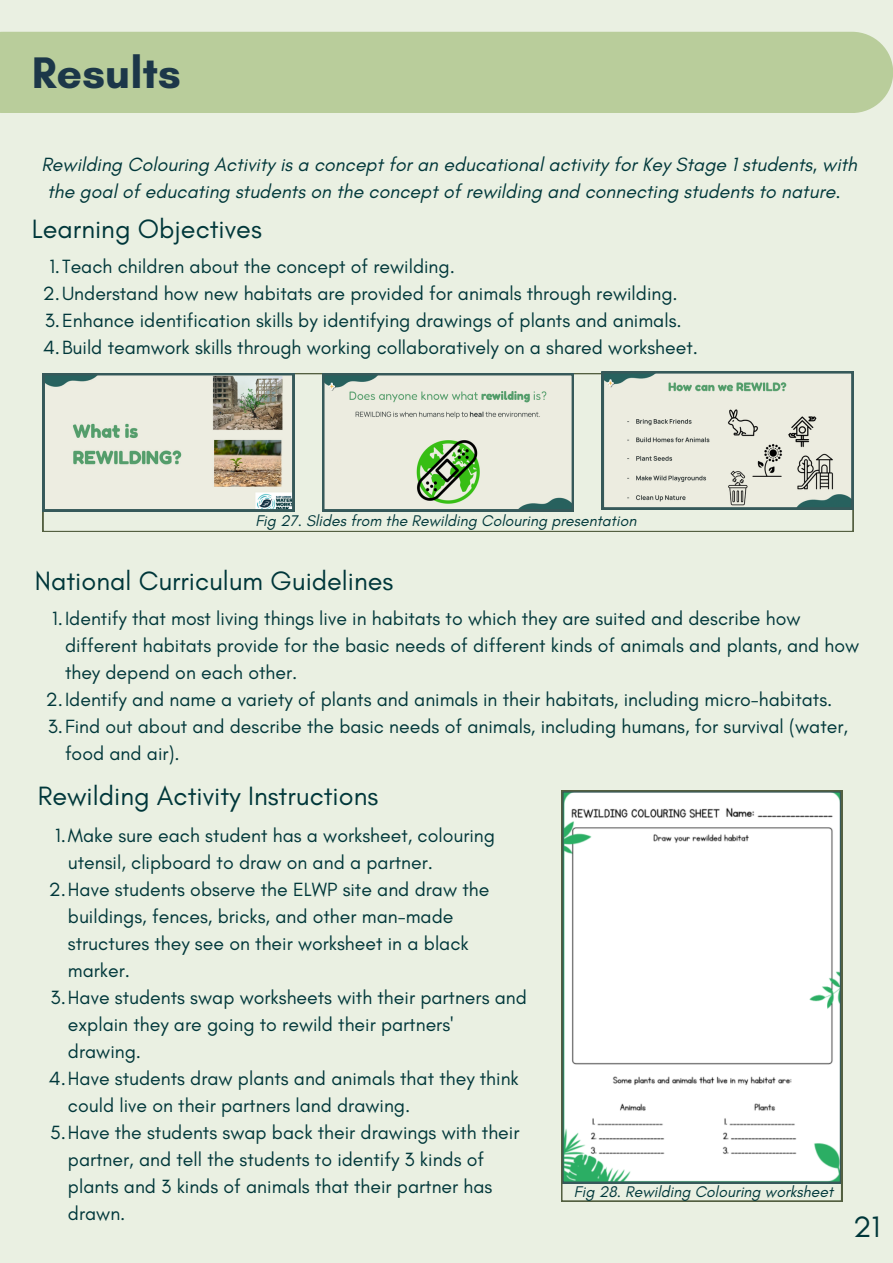
<style>
.page{position:relative;width:893px;height:1263px;background:#eaf0e2}
.page>*{position:absolute;margin:0;border:0;box-sizing:border-box;transform-origin:0 0}
.t1{font:700 45px "Glacial Indifference";color:#1c3749}
.t2{font:30px "Glacial Indifference";color:#00373a}
.t3{font:27px "Glacial Indifference";color:#00373a}
.t4{font:19.5px/27px "Glacial Indifference";color:#00373a}
.t5{font:italic 19.5px/27px "Glacial Indifference";color:#00373a;text-align:center}
.t6{font:italic 15.75px "Glacial Indifference";color:#00373a}
</style>
<div class="page">
<svg style="left:43px;top:373px;width:810px;height:159px"></svg>
<img style="left:43px;top:373px;width:251px;height:138px">
<svg style="left:322px;top:373px;width:252px;height:138px"></svg>
<svg style="left:602px;top:371px;width:251px;height:138px"></svg>
<svg style="left:561px;top:790px;width:281px;height:411px;background:#eff2f0"></svg>
<div style="left:0;top:32px;width:893px;height:81px;background:#b9cd9b"></div>
<p class="t1" style="left:32px;top:45px;width:151px">Results</p>
<h2 class="t5" style="left:41px;top:150px;width:817px">Rewilding Colouring Activity is a concept for an educational activity for Key Stage 1 students, with the goal of educating students on the concept of rewilding and connecting students to nature.</h2>
<h3 class="t3" style="left:32px;top:212px;width:231px">Learning Objectives</h3>
<p class="t4" style="left:49px;top:253px;width:407px">1.Teach children about the concept of rewilding.</p>
<p class="t4" style="left:43px;top:280px;width:636px">2.Understand how new habitats are provided for animals through rewilding.</p>
<p class="t4" style="left:45px;top:307px;width:638px">3.Enhance identification skills by identifying drawings of plants and animals.</p>
<p class="t4" style="left:43px;top:334px;width:656px">4.Build teamwork skills through working collaboratively on a shared worksheet.</p>
<p class="t6" style="left:255px;top:511px;width:382px">Fig 27. Slides from the Rewilding Colouring presentation</p>
<p class="t3" style="left:35px;top:564px;width:360px">National Curriculum Guidelines</p>
<p class="t4" style="left:65px;top:605px;width:796px;text-indent:-13px">1.Identify that most living things live in habitats to which they are suited and describe how different habitats provide for the basic needs of different kinds of animals and plants, and how they depend on each other.</p>
<p class="t4" style="left:46px;top:686px;width:788px">2.Identify and name a variety of plants and animals in their habitats, including micro-habitats.</p>
<p class="t4" style="left:65px;top:713px;width:784px;text-indent:-17px">3.Find out about and describe the basic needs of animals, including humans, for survival (water, food and air).</p>
<h2 class="t3" style="left:38px;top:780px;width:342px">Rewilding Activity Instructions</h2>
<p class="t4" style="left:68px;top:821px;width:429px;text-indent:-13px">1.Make sure each student has a worksheet, colouring utensil, clipboard to draw on and a partner.</p>
<p class="t4" style="left:68px;top:875px;width:423px;text-indent:-19px">2.Have students observe the ELWP site and draw the buildings, fences, bricks, and other man-made structures they see on their worksheet in a black marker.</p>
<p class="t4" style="left:68px;top:983px;width:460px;text-indent:-17px">3.Have students swap worksheets with their partners and explain they are going to rewild their partners' drawing.</p>
<h2 class="t4" style="left:68px;top:1064px;width:452px;text-indent:-19px">4.Have students draw plants and animals that they think could live on their partners land drawing.</h2>
<p class="t4" style="left:68px;top:1118px;width:453px;text-indent:-18px">5.Have the students swap back their drawings with their partner, and tell the students to identify 3 kinds of plants and 3 kinds of animals that their partner has drawn.</p>
<p class="t6" style="left:574px;top:1182px;width:261px">Fig 28. Rewilding Colouring worksheet</p>
<h1 class="t2" style="left:853px;top:1209px;width:29px">21</h1>
</div>
